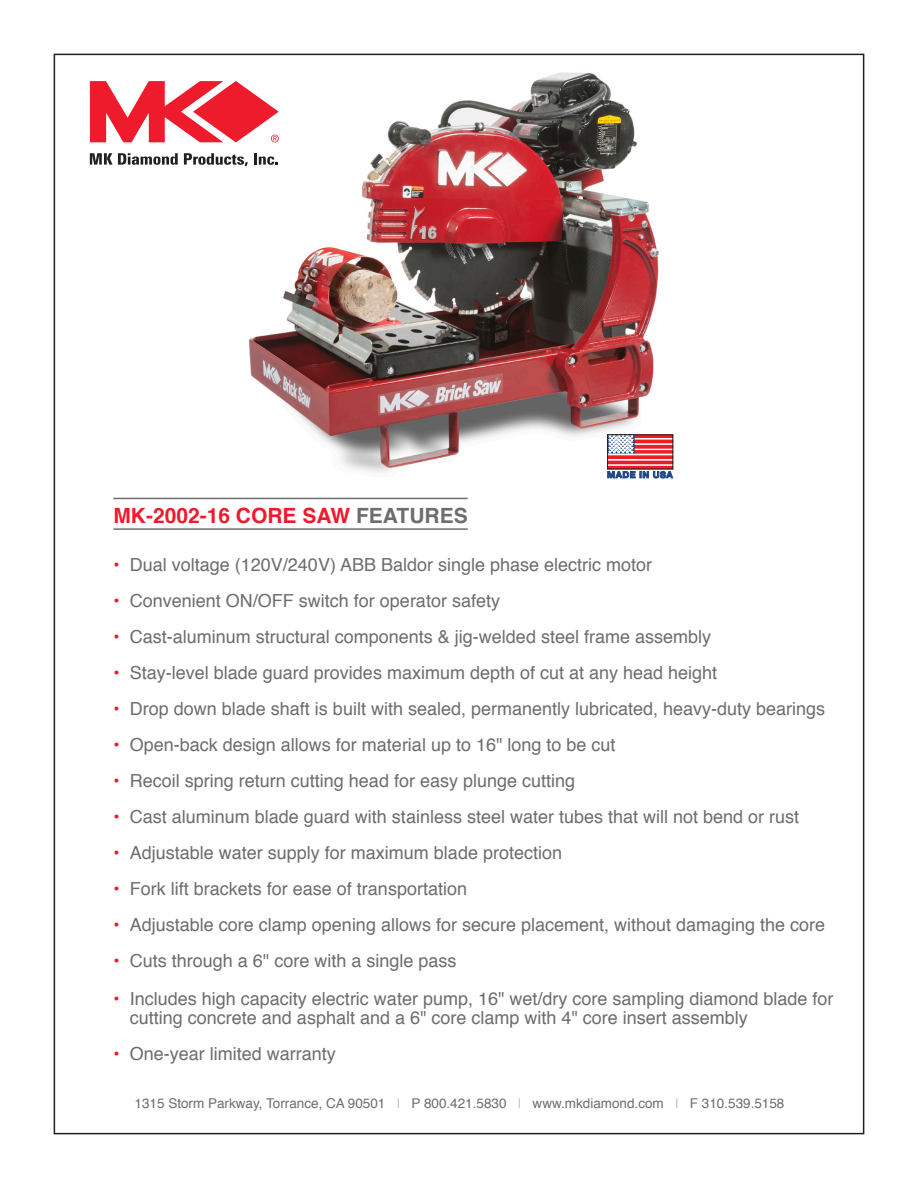
<style>
.page{position:relative;width:918px;height:1188px;background:#fff}
.page>*{position:absolute;margin:0;border:0;box-sizing:border-box;transform-origin:0 0}
.t1{font:700 21px "Helvetica";color:#ee1b2d}
.t2{font:18px/19.5px "Helvetica";color:#6c6d70}
.t3{font:13.5px "Helvetica";color:#6c6d70}
.t4{font:700 9px "Helvetica Neue";letter-spacing:.07em;color:#1f4587}
.s1{color:#6c6d70}
.s2{color:#ee1b2d}
.s3{color:#bcbdc0}
</style>
<div class="page">
<img style="left:235px;top:72px;width:439px;height:407px">
<hr style="left:113px;top:498px;width:355px;height:1px;background:#6c6d70">
<hr style="left:113px;top:528px;width:355px;height:2px;background:#6c6d70">
<svg style="left:610px;top:437px;width:61px;height:29px"></svg>
<div style="left:634px;top:440px;width:39px;height:3px;border:1px solid #ee1d23"></div>
<div style="left:634px;top:445px;width:39px;height:3px;border:1px solid #ee1d23"></div>
<div style="left:634px;top:451px;width:39px;height:2px;border:1px solid #ee1d23"></div>
<div style="left:608px;top:456px;width:65px;height:3px;border:1px solid #ee1d23"></div>
<div style="left:608px;top:461px;width:65px;height:3px;border:1px solid #ee1d23"></div>
<div style="left:608px;top:466px;width:65px;height:3px;border:1px solid #ee1d23"></div>
<div style="left:608px;top:435px;width:26px;height:18px;border:1px solid #1f4587"></div>
<svg style="left:609px;top:437px;width:24px;height:16px"></svg>
<svg style="left:608px;top:471px;width:65px;height:7px"></svg>
<svg style="left:90px;top:81px;width:189px;height:61px"></svg>
<svg style="left:90px;top:153px;width:88px;height:12px"></svg>
<svg style="left:184px;top:153px;width:64px;height:13px"></svg>
<svg style="left:254px;top:153px;width:24px;height:12px"></svg>
<p class="t1" style="left:113px;top:501px;width:356px">MK-2002-16 CORE SAW <span class="s1">FEATURES</span></p>
<p class="t4" style="left:607px;top:469px;width:67px">MADE IN USA</p>
<p class="t2" style="left:113px;top:556px;width:540px"><span class="s2">•</span> Dual voltage (120V/240V) ABB Baldor single phase electric motor</p>
<p class="t2" style="left:113px;top:592px;width:388px"><span class="s2">•</span> Convenient ON/OFF switch for operator safety</p>
<p class="t2" style="left:113px;top:628px;width:599px"><span class="s2">•</span> Cast-aluminum structural components &amp; jig-welded steel frame assembly</p>
<p class="t2" style="left:113px;top:664px;width:605px"><span class="s2">•</span> Stay-level blade guard provides maximum depth of cut at any head height</p>
<p class="t2" style="left:113px;top:700px;width:713px"><span class="s2">•</span> Drop down blade shaft is built with sealed, permanently lubricated, heavy-duty bearings</p>
<p class="t2" style="left:113px;top:736px;width:504px"><span class="s2">•</span> Open-back design allows for material up to 16" long to be cut</p>
<p class="t2" style="left:113px;top:772px;width:463px"><span class="s2">•</span> Recoil spring return cutting head for easy plunge cutting</p>
<p class="t2" style="left:113px;top:808px;width:687px"><span class="s2">•</span> Cast aluminum blade guard with stainless steel water tubes that will not bend or rust</p>
<p class="t2" style="left:113px;top:844px;width:450px"><span class="s2">•</span> Adjustable water supply for maximum blade protection</p>
<p class="t2" style="left:113px;top:880px;width:355px"><span class="s2">•</span> Fork lift brackets for ease of transportation</p>
<p class="t2" style="left:113px;top:916px;width:713px"><span class="s2">•</span> Adjustable core clamp opening allows for secure placement, without damaging the core</p>
<p class="t2" style="left:113px;top:952px;width:345px"><span class="s2">•</span> Cuts through a 6" core with a single pass</p>
<p class="t2" style="left:130px;top:990px;width:705px;text-indent:-17px"><span class="s2">•</span> Includes high capacity electric water pump, 16" wet/dry core sampling diamond blade for cutting concrete and asphalt and a 6" core clamp with 4" core insert assembly</p>
<p class="t2" style="left:113px;top:1045px;width:224px"><span class="s2">•</span> One-year limited warranty</p>
<p class="t3" style="left:135px;top:1094px;width:651px">1315 Storm Parkway, Torrance, CA 90501 <span class="s3">|</span> P 800.421.5830 <span class="s3">|</span> www.mkdiamond.com <span class="s3">|</span> F 310.539.5158</p>
</div>
